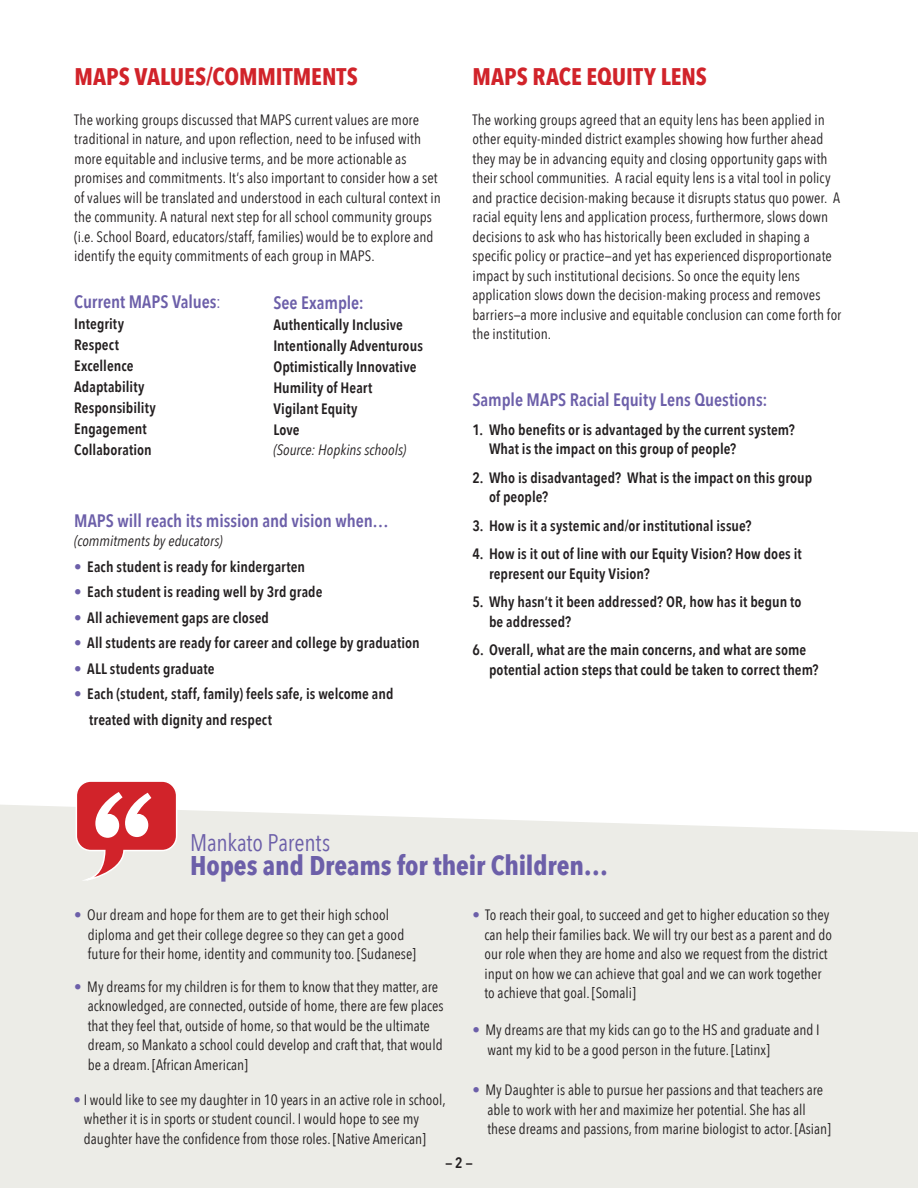
<style>
.page{position:relative;width:918px;height:1188px;background:#fff}
.page>*{position:absolute;margin:0;border:0;box-sizing:border-box;transform-origin:0 0}
.t1{font:700 27px "Avenir Next Condensed";letter-spacing:-.005em;color:#6c5fa9}
.t2{font:700 24px "Avenir Next Condensed";color:#d1232a}
.t3{font:24px "Avenir Next Condensed";letter-spacing:-.005em;color:#6c5fa9}
.t4{font:600 18px "Avenir Next Condensed";letter-spacing:-.005em;color:#6c5fa9}
.Paragraph_Style_1{font:15px/19.5px "Avenir Next Condensed";color:#231f20}
.t5{font:600 15px/19.5px "Avenir Next Condensed";letter-spacing:.005em;color:#231f20}
.t6{font:italic 15px "Avenir Next Condensed";letter-spacing:.005em;color:#231f20}
.s1{font-weight:400}
.s2{font-weight:400;color:#6c5fa9}
.s3{color:#6c5fa9}
</style>
<div class="page">
<div style="left:0;top:805px;width:918px;height:383px;background:#ecece7"></div>
<svg style="left:75px;top:781px;width:103px;height:103px"></svg>
<p class="t2" style="left:75px;top:62px;width:285px">MAPS VALUES/COMMITMENTS</p>
<p class="Paragraph_Style_1" style="left:74px;top:109px;width:368px">The working groups discussed that MAPS current values are more traditional in nature, and upon reflection, need to be infused with more equitable and inclusive terms, and be more actionable as promises and commitments. It’s also important to consider how a set of values will be translated and understood in each cultural context in the community. A natural next step for all school community groups (i.e. School Board, educators/staff, families) would be to explore and identify the equity commitments of each group in MAPS.</p>
<p class="t4" style="left:74px;top:286px;width:148px">Current MAPS Values<span class="s1">:</span></p>
<p class="t5" style="left:74px;top:314px;width:51px">Integrity</p>
<p class="t5" style="left:74px;top:335px;width:46px">Respect</p>
<p class="t5" style="left:74px;top:356px;width:61px">Excellence</p>
<p class="t5" style="left:74px;top:377px;width:72px">Adaptability</p>
<p class="t5" style="left:74px;top:398px;width:83px">Responsibility</p>
<p class="t5" style="left:74px;top:419px;width:74px">Engagement</p>
<p class="t5" style="left:74px;top:440px;width:79px">Collaboration</p>
<p class="t4" style="left:273px;top:287px;width:92px">See Example:</p>
<p class="t5" style="left:273px;top:315px;width:131px">Authentically Inclusive</p>
<p class="t5" style="left:273px;top:336px;width:151px">Intentionally Adventurous</p>
<p class="t5" style="left:273px;top:357px;width:145px">Optimistically Innovative</p>
<p class="t5" style="left:273px;top:378px;width:100px">Humility of Heart</p>
<p class="t5" style="left:273px;top:399px;width:86px">Vigilant Equity</p>
<p class="t5" style="left:273px;top:420px;width:28px">Love</p>
<p class="t6" style="left:273px;top:440px;width:134px">(Source: Hopkins schools)</p>
<p class="t4" style="left:74px;top:505px;width:316px">MAPS will reach its mission and vision when…</p>
<p class="t6" style="left:74px;top:532px;width:150px">(commitments by educators)</p>
<p class="t5" style="left:74px;top:556px;width:232px"><span class="s2">•</span> Each student is ready for kindergarten</p>
<p class="t5" style="left:74px;top:582px;width:250px"><span class="s2">•</span> Each student is reading well by 3rd grade</p>
<p class="t5" style="left:74px;top:607px;width:196px"><span class="s2">•</span> All achievement gaps are closed</p>
<p class="t5" style="left:74px;top:633px;width:347px"><span class="s2">•</span> All students are ready for career and college by graduation</p>
<p class="t5" style="left:74px;top:658px;width:142px"><span class="s2">•</span> ALL students graduate</p>
<p class="t5" style="left:89px;top:681px;width:306px;line-height:25.5px;text-indent:-15px"><span class="s2">•</span> Each (student, staff, family) feels safe, is welcome and treated with dignity and respect</p>
<p class="t2" style="left:472px;top:62px;width:236px">MAPS RACE EQUITY LENS</p>
<p class="Paragraph_Style_1" style="left:472px;top:109px;width:370px">The working groups agreed that an equity lens has been applied in other equity-minded district examples showing how further ahead they may be in advancing equity and closing opportunity gaps with their school communities. A racial equity lens is a vital tool in policy and practice decision-making because it disrupts status quo power. A racial equity lens and application process, furthermore, slows down decisions to ask who has historically been excluded in shaping a specific policy or practice—and yet has experienced disproportionate impact by such institutional decisions. So once the equity lens application slows down the decision-making process and removes barriers—a more inclusive and equitable conclusion can come forth for the institution.</p>
<p class="t4" style="left:472px;top:384px;width:297px">Sample MAPS Racial Equity Lens Questions:</p>
<p class="t5" style="left:489px;top:419px;width:307px;text-indent:-16px">1. Who benefits or is advantaged by the current system?<br>What is the impact on this group of people?</p>
<p class="t5" style="left:489px;top:467px;width:325px;text-indent:-16px">2. Who is disadvantaged? What is the impact on this group of people?</p>
<p class="t5" style="left:472px;top:515px;width:281px">3. How is it a systemic and/or institutional issue?</p>
<p class="t5" style="left:489px;top:544px;width:314px;text-indent:-16px">4. How is it out of line with our Equity Vision? How does it represent our Equity Vision?</p>
<p class="t5" style="left:489px;top:592px;width:314px;text-indent:-16px">5. Why hasn’t it been addressed? OR, how has it begun to be addressed?</p>
<p class="t5" style="left:489px;top:640px;width:331px;text-indent:-16px">6. Overall, what are the main concerns, and what are some potential action steps that could be taken to correct them?</p>
<p class="t3" style="left:190px;top:822px;width:142px">Mankato Parents</p>
<p class="t1" style="left:190px;top:848px;width:419px">Hopes and Dreams for their Children…</p>
<p class="Paragraph_Style_1" style="left:88px;top:904px;width:330px;text-indent:-14px"><span class="s3">•</span> Our dream and hope for them are to get their high school diploma and get their college degree so they can get a good future for their home, identity and community too. [Sudanese]</p>
<p class="Paragraph_Style_1" style="left:484px;top:904px;width:349px;text-indent:-12px"><span class="s3">•</span> To reach their goal, to succeed and get to higher education so they can help their families back. We will try our best as a parent and do our role when they are home and also we request from the district input on how we can achieve that goal and we can work together to achieve that goal. [Somali]</p>
<p class="Paragraph_Style_1" style="left:488px;top:1020px;width:334px;text-indent:-15px"><span class="s3">•</span> My dreams are that my kids can go to the HS and graduate and I want my kid to be a good person in the future. [Latinx]</p>
<p class="Paragraph_Style_1" style="left:488px;top:1080px;width:345px;text-indent:-15px"><span class="s3">•</span> My Daughter is able to pursue her passions and that teachers are able to work with her and maximize her potential. She has all these dreams and passions, from marine biologist to actor. [Asian]</p>
<p class="Paragraph_Style_1" style="left:88px;top:976px;width:357px;text-indent:-14px"><span class="s3">•</span> My dreams for my children is for them to know that they matter, are acknowledged, are connected, outside of home, there are few places that they feel that, outside of home, so that would be the ultimate dream, so Mankato a school could develop and craft that, that would be a dream. [African American]</p>
<p class="Paragraph_Style_1" style="left:84px;top:1089px;width:363px;text-indent:-10px"><span class="s3">•</span> I would like to see my daughter in 10 years in an active role in school, whether it is in sports or student council. I would hope to see my daughter have the confidence from those roles. [Native American]</p>
<p class="t5" style="left:445px;top:1153px;width:29px">— 2 —</p>
</div>
